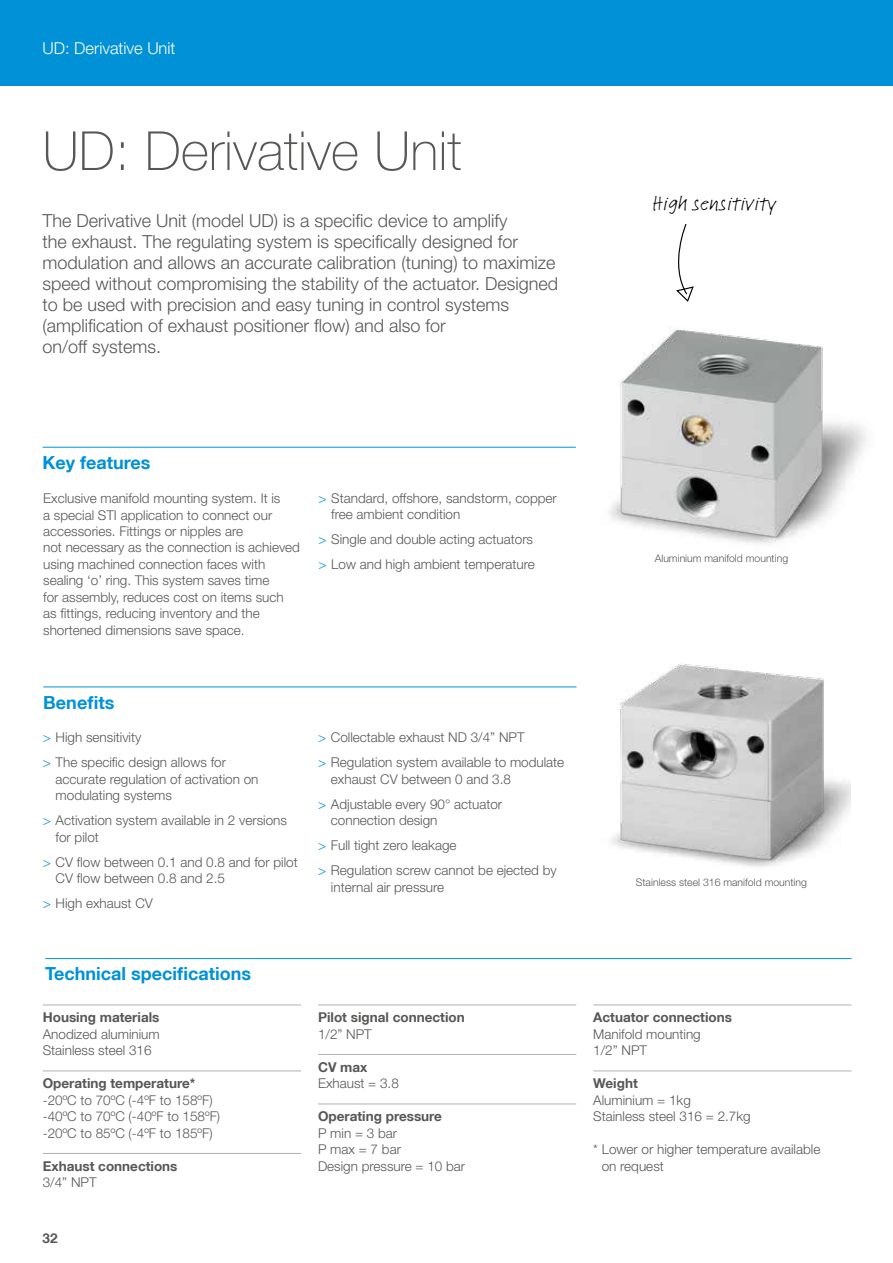
<style>
.page{position:relative;width:893px;height:1263px;background:#fff}
.page>*{position:absolute;margin:0;border:0;box-sizing:border-box;transform-origin:0 0}
.t1{font:100 54px "Helvetica Neue LT";color:#575756}
.t2{font:21px "Feltpen LT";color:#000}
.t3{font:300 18px/21px "Helvetica Neue LT Std";color:#575756}
.t4{font:700 18px "Helvetica Neue LT";color:#0091d7}
.t5{font:300 16.5px "Helvetica Neue LT Std";color:#fff}
.t6{font:300 13.5px/16.5px "Helvetica Neue LT Std";color:#575756}
.t7{font:700 13.5px "Helvetica Neue LT";color:#575756}
.t8{font:300 10.5px "Helvetica Neue LT Std";color:#575756}
.s1{color:#0091d7}
</style>
<div class="page">
<div style="left:0;top:0;width:893px;height:85px;background:#0091d7"></div>
<hr style="left:43px;top:447px;width:533px;height:1px;background:#0091d7">
<hr style="left:43px;top:686px;width:533px;height:1px;background:#0091d7">
<hr style="left:45px;top:958px;width:806px;height:1px;background:#0091d7">
<hr style="left:43px;top:1004px;width:258px;height:1px;background:#b3b2b2">
<hr style="left:43px;top:1070px;width:258px;height:1px;background:#b3b2b2">
<hr style="left:43px;top:1153px;width:258px;height:1px;background:#b3b2b2">
<hr style="left:318px;top:1004px;width:258px;height:1px;background:#b3b2b2">
<hr style="left:318px;top:1054px;width:258px;height:1px;background:#b3b2b2">
<hr style="left:318px;top:1103px;width:258px;height:1px;background:#b3b2b2">
<hr style="left:593px;top:1004px;width:258px;height:1px;background:#b3b2b2">
<hr style="left:593px;top:1070px;width:258px;height:1px;background:#b3b2b2">
<svg style="left:676px;top:224px;width:18px;height:69px"></svg>
<img style="left:611px;top:663px;width:239px;height:204px">
<img style="left:575px;top:293px;width:292px;height:250px">
<p class="t5" style="left:43px;top:38px;width:134px">UD: Derivative Unit</p>
<h1 class="t1" style="left:43px;top:128px;width:420px">UD: Derivative Unit</h1>
<p class="t3" style="left:43px;top:209px;width:517px">The Derivative Unit (model UD) is a specific device to amplify<br>the exhaust. The regulating system is specifically designed for modulation and allows an accurate calibration (tuning) to maximize speed without compromising the stability of the actuator. Designed to be used with precision and easy tuning in control systems (amplification of exhaust positioner flow) and also for<br>on/off systems.</p>
<h2 class="t2" style="left:652px;top:196px;width:125px">High sensitivity</h2>
<h3 class="t4" style="left:43px;top:456px;width:110px">Key features</h3>
<p class="t6" style="left:43px;top:490px;width:258px">Exclusive manifold mounting system. It is<br>a special STI application to connect our accessories. Fittings or nipples are<br>not necessary as the connection is achieved using machined connection faces with sealing ‘o’ ring. This system saves time<br>for assembly, reduces cost on items such as fittings, reducing inventory and the shortened dimensions save space.</p>
<p class="t6" style="left:331px;top:490px;width:227px;text-indent:-13px"><span class="s1">&gt;</span> Standard, offshore, sandstorm, copper free ambient condition</p>
<p class="t6" style="left:319px;top:527px;width:218px;line-height:25px"><span class="s1">&gt;</span> Single and double acting actuators <span class="s1">&gt;</span> Low and high ambient temperature</p>
<h3 class="t4" style="left:43px;top:696px;width:73px">Benefits</h3>
<p class="t6" style="left:43px;top:724px;width:185px;line-height:25px"><span class="s1">&gt;</span> High sensitivity<br><span class="s1">&gt;</span> The specific design allows for</p>
<p class="t6" style="left:56px;top:770px;width:204px">accurate regulation of activation on modulating systems</p>
<p class="t6" style="left:56px;top:812px;width:233px;text-indent:-13px"><span class="s1">&gt;</span> Activation system available in 2 versions for pilot</p>
<p class="t6" style="left:56px;top:853px;width:244px;text-indent:-13px"><span class="s1">&gt;</span> CV flow between 0.1 and 0.8 and for pilot<br>CV flow between 0.8 and 2.5</p>
<p class="t6" style="left:43px;top:895px;width:112px"><span class="s1">&gt;</span> High exhaust CV</p>
<p class="t6" style="left:318px;top:724px;width:248px;line-height:25px"><span class="s1">&gt;</span> Collectable exhaust ND 3/4” NPT<br><span class="s1">&gt;</span> Regulation system available to modulate</p>
<p class="t6" style="left:318px;top:766px;width:194px;line-height:25px;text-indent:13px">exhaust CV between 0 and 3.8 <span class="s1">&gt;</span> Adjustable every 90° actuator</p>
<p class="t6" style="left:318px;top:807px;width:240px;line-height:25px;text-indent:13px">connection design<br><span class="s1">&gt;</span> Full tight zero leakage<br><span class="s1">&gt;</span> Regulation screw cannot be ejected by</p>
<p class="t6" style="left:331px;top:878px;width:115px">internal air pressure</p>
<h3 class="t4" style="left:45px;top:967px;width:207px">Technical specifications</h3>
<p class="t7" style="left:43px;top:1013px;width:118px">Housing materials</p>
<p class="t6" style="left:43px;top:1025px;width:119px">Anodized aluminium<br>Stainless steel 316</p>
<p class="t7" style="left:43px;top:1079px;width:154px">Operating temperature*</p>
<p class="t6" style="left:43px;top:1091px;width:179px">-20ºC to 70ºC (-4ºF to 158ºF) -40ºC to 70ºC (-40ºF to 158ºF) -20ºC to 85ºC (-4ºF to 185ºF)</p>
<p class="t7" style="left:43px;top:1161px;width:136px">Exhaust connections</p>
<p class="t6" style="left:43px;top:1174px;width:55px">3/4” NPT</p>
<p class="t7" style="left:43px;top:1233px;width:17px">32</p>
<p class="t7" style="left:318px;top:1013px;width:148px">Pilot signal connection</p>
<p class="t6" style="left:318px;top:1025px;width:55px">1/2” NPT</p>
<p class="t7" style="left:318px;top:1062px;width:51px">CV max</p>
<p class="t6" style="left:318px;top:1075px;width:82px">Exhaust = 3.8</p>
<p class="t7" style="left:318px;top:1112px;width:126px">Operating pressure</p>
<p class="t6" style="left:318px;top:1124px;width:149px">P min = 3 bar<br>P max = 7 bar<br>Design pressure = 10 bar</p>
<p class="t8" style="left:655px;top:552px;width:135px">Aluminium manifold mounting</p>
<p class="t8" style="left:636px;top:875px;width:173px">Stainless steel 316 manifold mounting</p>
<p class="t7" style="left:593px;top:1013px;width:140px">Actuator connections</p>
<p class="t6" style="left:593px;top:1025px;width:109px">Manifold mounting<br>1/2” NPT</p>
<p class="t7" style="left:593px;top:1079px;width:46px">Weight</p>
<p class="t6" style="left:593px;top:1091px;width:159px">Aluminium = 1kg<br>Stainless steel 316 = 2.7kg</p>
<p class="t6" style="left:602px;top:1141px;width:220px;text-indent:-9px">* Lower or higher temperature available on request</p>
</div>
